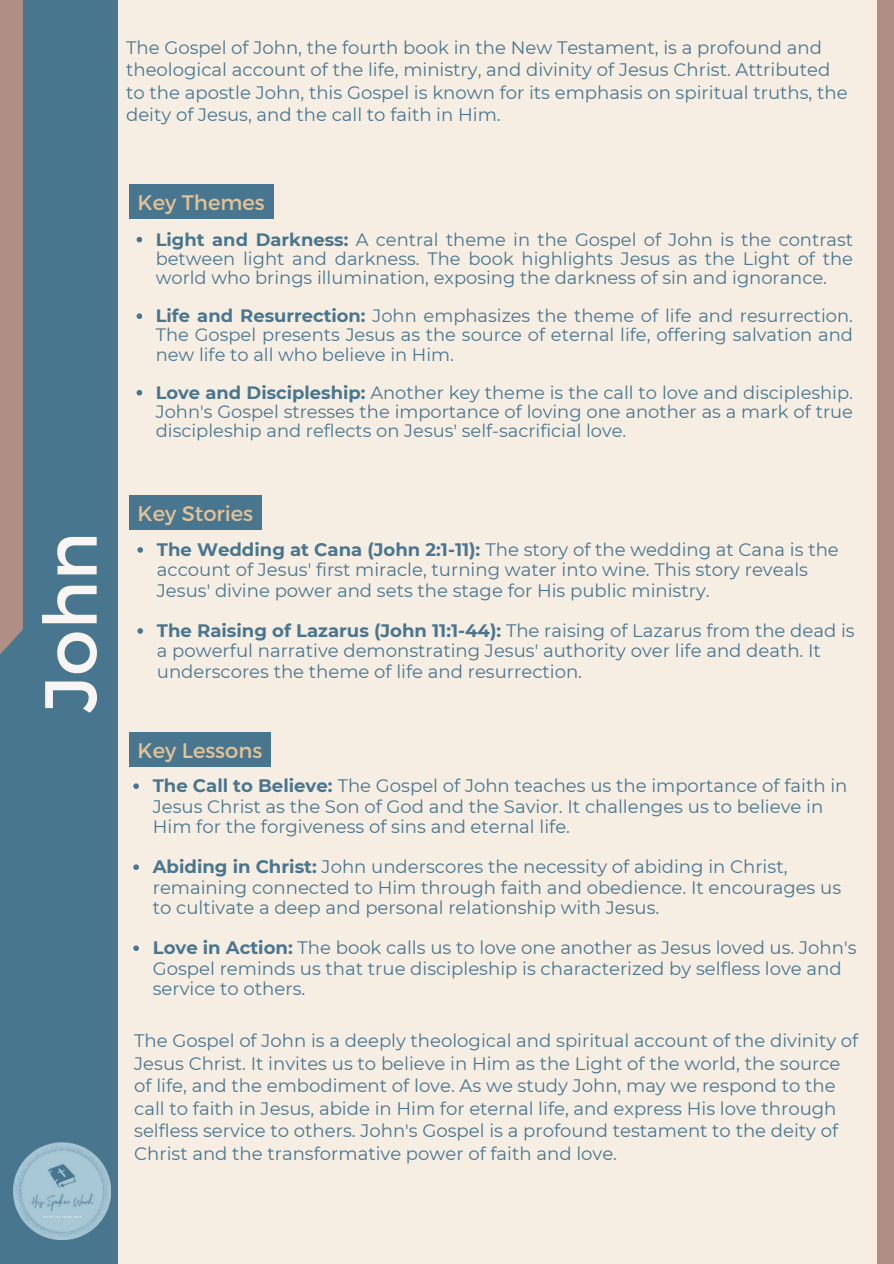
<style>
.page{position:relative;width:894px;height:1264px;background:#fff}
.page>*{position:absolute;margin:0;border:0;box-sizing:border-box;transform-origin:0 0}
.t1{font:73.5px "Montserrat";color:#f9f5f2}
.t2{font:21px "Montserrat";color:#e4c298}
.t3{font:18px/20.2px "Montserrat";color:#49768f}
.t4{font:17.85px/19.2px "Montserrat";color:#49768f;text-align:justify}
.s1{font-weight:700}
</style>
<div class="page">
<div style="left:0;top:0;width:893px;height:1263px;background:#f7eee3"></div>
<div style="left:0;top:0;width:118px;height:1263px;background:#49768f"></div>
<div style="left:0;top:0;width:23px;height:696px;background:#af8f85"></div>
<div style="left:877px;top:0;width:16px;height:1263px;background:#af8f85"></div>
<div style="left:129px;top:184px;width:144px;height:35px;background:#49768f"></div>
<div style="left:129px;top:495px;width:132px;height:35px;background:#49768f"></div>
<div style="left:129px;top:732px;width:142px;height:34px;background:#49768f"></div>
<img style="left:14px;top:1142px;width:96px;height:97px">
<svg style="left:136px;top:237px;width:6px;height:5px"></svg>
<svg style="left:136px;top:313px;width:6px;height:6px"></svg>
<svg style="left:136px;top:390px;width:6px;height:5px"></svg>
<svg style="left:137px;top:547px;width:6px;height:5px"></svg>
<svg style="left:137px;top:628px;width:6px;height:5px"></svg>
<svg style="left:133px;top:783px;width:6px;height:6px"></svg>
<svg style="left:133px;top:864px;width:6px;height:6px"></svg>
<svg style="left:133px;top:945px;width:6px;height:6px"></svg>
<p class="t1" style="left:23px;top:712px;width:182px;rotate:-90deg">John</p>
<p class="t3" style="left:126px;top:36px;width:722px;line-height:22.5px">The Gospel of John, the fourth book in the New Testament, is a profound and theological account of the life, ministry, and divinity of Jesus Christ. Attributed to the apostle John, this Gospel is known for its emphasis on spiritual truths, the deity of Jesus, and the call to faith in Him.</p>
<p class="t2" style="left:138px;top:189px;width:129px">Key Themes</p>
<p class="t4" style="left:156px;top:230px;width:698px"><span class="s1">Light and Darkness:</span> A central theme in the Gospel of John is the contrast between light and darkness. The book highlights Jesus as the Light of the world who brings illumination, exposing the darkness of sin and ignorance.</p>
<p class="t4" style="left:156px;top:306px;width:698px"><span class="s1">Life and Resurrection:</span> John emphasizes the theme of life and resurrection.<br>The Gospel presents Jesus as the source of eternal life, offering salvation and new life to all who believe in Him.</p>
<p class="t4" style="left:156px;top:383px;width:698px"><span class="s1">Love and Discipleship:</span> Another key theme is the call to love and discipleship.<br>John's Gospel stresses the importance of loving one another as a mark of true discipleship and reflects on Jesus' self-sacrificial love.</p>
<p class="t2" style="left:138px;top:500px;width:117px">Key Stories</p>
<p class="t3" style="left:157px;top:539px;width:683px"><span class="s1">The Wedding at Cana (John 2:1-11):</span> The story of the wedding at Cana is the account of Jesus' first miracle, turning water into wine. This story reveals<br>Jesus' divine power and sets the stage for His public ministry.</p>
<p class="t3" style="left:157px;top:620px;width:699px"><span class="s1">The Raising of Lazarus (John 11:1-44):</span> The raising of Lazarus from the dead is a powerful narrative demonstrating Jesus' authority over life and death. It underscores the theme of life and resurrection.</p>
<p class="t2" style="left:138px;top:736px;width:126px">Key Lessons</p>
<p class="t3" style="left:153px;top:775px;width:696px"><span class="s1">The Call to Believe:</span> The Gospel of John teaches us the importance of faith in<br>Jesus Christ as the Son of God and the Savior. It challenges us to believe in<br>Him for the forgiveness of sins and eternal life.</p>
<p class="t3" style="left:153px;top:856px;width:689px"><span class="s1">Abiding in Christ:</span> John underscores the necessity of abiding in Christ, remaining connected to Him through faith and obedience. It encourages us to cultivate a deep and personal relationship with Jesus.</p>
<p class="t3" style="left:153px;top:937px;width:705px"><span class="s1">Love in Action:</span> The book calls us to love one another as Jesus loved us. John's<br>Gospel reminds us that true discipleship is characterized by selfless love and service to others.</p>
<p class="t3" style="left:134px;top:1029px;width:725px;line-height:22.5px">The Gospel of John is a deeply theological and spiritual account of the divinity of Jesus Christ. It invites us to believe in Him as the Light of the world, the source of life, and the embodiment of love. As we study John, may we respond to the call to faith in Jesus, abide in Him for eternal life, and express His love through selfless service to others. John's Gospel is a profound testament to the deity of Christ and the transformative power of faith and love.</p>
</div>
